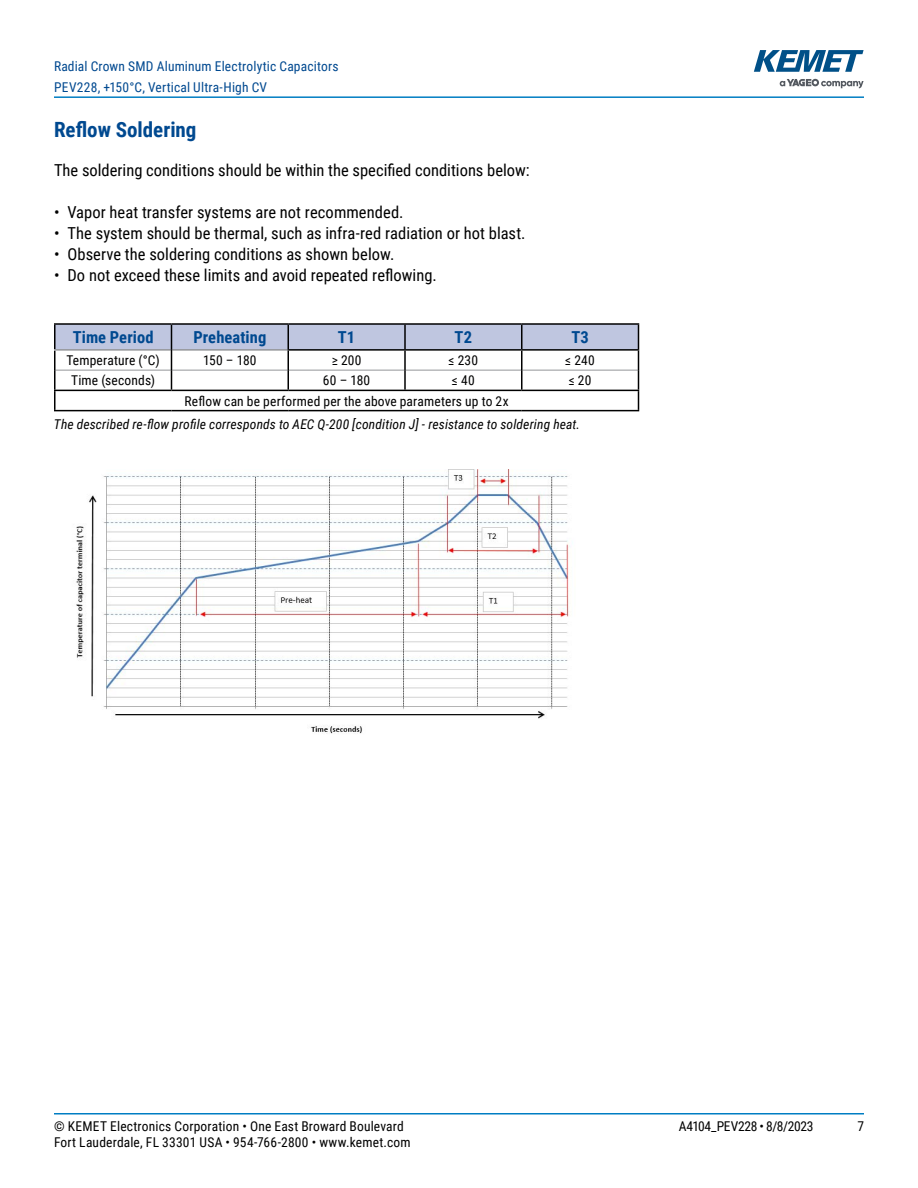
<style>
.page{position:relative;width:918px;height:1188px;background:#fff}
.page>*{position:absolute;margin:0;border:0;box-sizing:border-box;transform-origin:0 0}
.t1{font:700 21px "Roboto Condensed";color:#004990}
.t2{font:16.5px "Roboto Condensed";color:#000}
.t3{font:700 16.5px "Roboto Condensed";letter-spacing:.005em;color:#004990}
.t4{font:13.5px "Roboto Condensed";letter-spacing:.015em;color:#000}
.t5{font:italic 13.5px "Roboto Condensed";letter-spacing:.01em;color:#000}
.t6{font:13.5px/21px "Roboto Condensed";letter-spacing:.015em;color:#004990}
.t7{font:13.5px "Roboto Condensed";letter-spacing:-.02em;color:#000}
</style>
<div class="page">
<hr style="left:54px;top:1113px;width:810px;height:2px;background:#007dc3">
<hr style="left:54px;top:96px;width:810px;height:2px;background:#007dc3">
<svg style="left:780px;top:79px;width:84px;height:9px"></svg>
<svg style="left:754px;top:50px;width:110px;height:22px"></svg>
<hr style="left:522px;top:323px;width:117px;height:2px;background:#000">
<hr style="left:54px;top:323px;width:117px;height:2px;background:#000">
<hr style="left:171px;top:323px;width:117px;height:2px;background:#000">
<hr style="left:405px;top:323px;width:117px;height:2px;background:#000">
<hr style="left:288px;top:323px;width:117px;height:2px;background:#000">
<svg style="left:54px;top:324px;width:585px;height:86px"></svg>
<hr style="left:404px;top:370px;width:2px;height:20px;background:#000">
<hr style="left:54px;top:410px;width:117px;height:1px;background:#000">
<hr style="left:171px;top:410px;width:117px;height:1px;background:#000">
<hr style="left:288px;top:410px;width:117px;height:1px;background:#000">
<hr style="left:405px;top:410px;width:117px;height:1px;background:#000">
<hr style="left:522px;top:410px;width:117px;height:1px;background:#000">
<hr style="left:54px;top:390px;width:117px;height:1px;background:#000">
<hr style="left:171px;top:390px;width:117px;height:1px;background:#000">
<hr style="left:288px;top:390px;width:117px;height:1px;background:#000">
<hr style="left:405px;top:390px;width:117px;height:1px;background:#000">
<hr style="left:522px;top:390px;width:117px;height:1px;background:#000">
<img style="left:76px;top:470px;width:494px;height:264px">
<p class="t6" style="left:54px;top:55px;width:286px">Radial Crown SMD Aluminum Electrolytic Capacitors<br>PEV228, +150°C, Vertical Ultra-High CV</p>
<p class="t1" style="left:54px;top:115px;width:144px">Reflow Soldering</p>
<p class="t2" style="left:54px;top:159px;width:477px">The soldering conditions should be within the specified conditions below:</p>
<p class="t2" style="left:54px;top:201px;width:351px">• Vapor heat transfer systems are not recommended.</p>
<p class="t2" style="left:54px;top:222px;width:473px">• The system should be thermal, such as infra-red radiation or hot blast.</p>
<p class="t2" style="left:54px;top:243px;width:342px">• Observe the soldering conditions as shown below.</p>
<p class="t2" style="left:54px;top:264px;width:384px">• Do not exceed these limits and avoid repeated reflowing.</p>
<p class="t3" style="left:73px;top:326px;width:82px">Time Period</p>
<p class="t3" style="left:193px;top:326px;width:74px">Preheating</p>
<p class="t3" style="left:338px;top:326px;width:19px">T1</p>
<p class="t3" style="left:455px;top:326px;width:19px">T2</p>
<p class="t3" style="left:571px;top:326px;width:19px">T3</p>
<p class="t4" style="left:66px;top:351px;width:95px">Temperature (°C)</p>
<p class="t4" style="left:203px;top:351px;width:55px">150 – 180</p>
<p class="t4" style="left:332px;top:351px;width:31px">≥ 200</p>
<p class="t4" style="left:449px;top:351px;width:31px">≤ 230</p>
<p class="t4" style="left:565px;top:351px;width:31px">≤ 240</p>
<p class="t4" style="left:71px;top:371px;width:86px">Time (seconds)</p>
<p class="t4" style="left:323px;top:371px;width:49px">60 – 180</p>
<p class="t4" style="left:452px;top:371px;width:24px">≤40</p>
<p class="t4" style="left:569px;top:371px;width:24px">≤20</p>
<p class="t4" style="left:185px;top:391px;width:326px">Reflow can be performed per the above parameters up to 2x</p>
<p class="t5" style="left:54px;top:415px;width:528px">The described re-flow profile corresponds to AEC Q-200 [condition J] - resistance to soldering heat.</p>
<p class="t4" style="left:54px;top:1116px;width:351px">© KEMET Electronics Corporation • One East Broward Boulevard</p>
<p class="t7" style="left:679px;top:1116px;width:136px">A4104_PEV228 • 8/8/2023</p>
<p class="t4" style="left:857px;top:1116px;width:8px">7</p>
<p class="t4" style="left:54px;top:1133px;width:358px">Fort Lauderdale, FL 33301 USA • 954-766-2800 • www.kemet.com</p>
</div>
